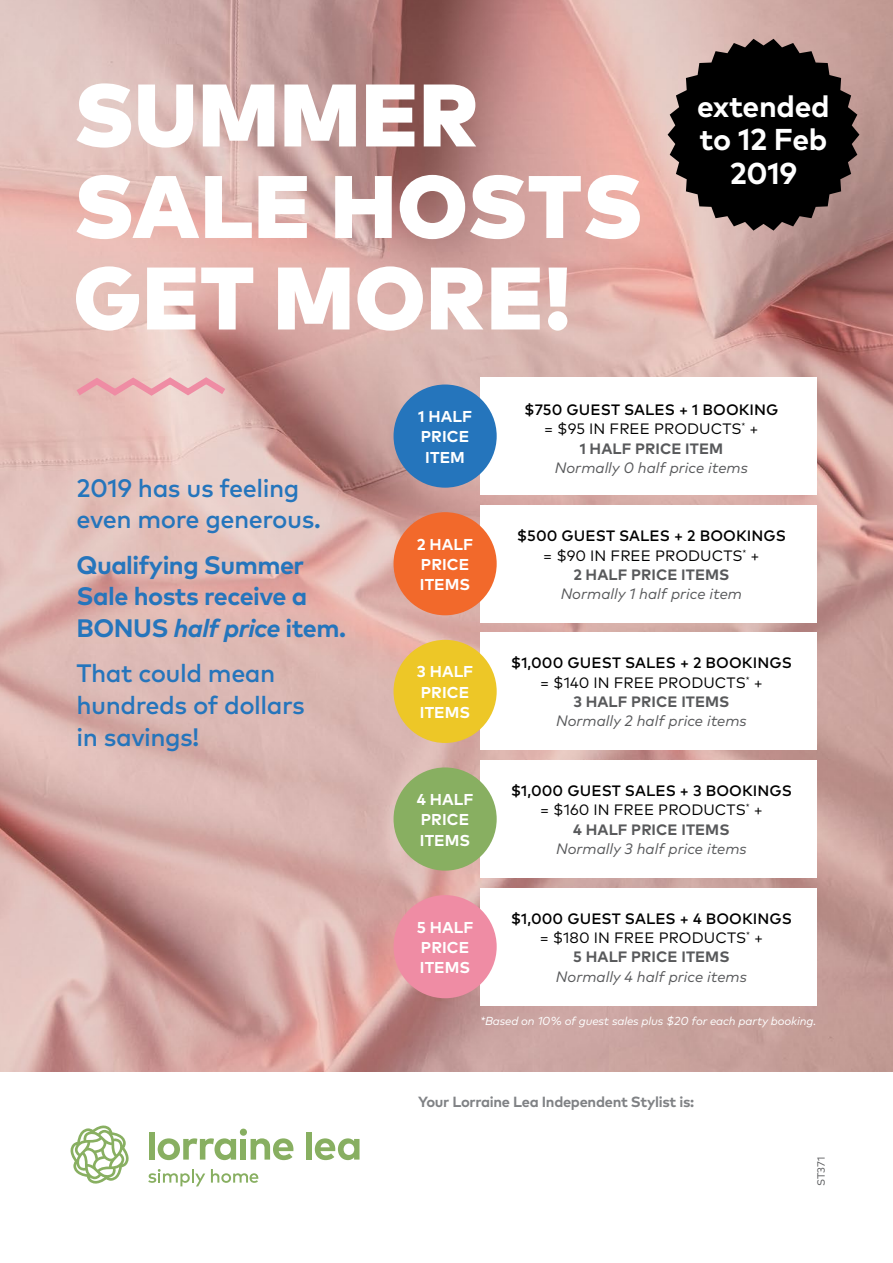
<style>
.page{position:relative;width:893px;height:1263px;background:#fff}
.page>*{position:absolute;margin:0;border:0;box-sizing:border-box;transform-origin:0 0}
.t1{font:900 88.5px/91.5px "Mark OT";letter-spacing:.015em;color:#fff}
.t2{font:700 30.15px/33.2px "Mark OT";letter-spacing:-.01em;color:#fff;text-align:center}
.t3{font:500 25.2px/31.5px "Mark OT";letter-spacing:-.02em;color:#2575bc}
.t4{font:700 25.2px/31.5px "Mark OT";letter-spacing:-.02em;color:#2575bc}
.t5{font:500 20.1px/24px "Mark OT";color:#fff;text-align:center}
.t6{font:700 15.75px/20.2px "Mark OT";letter-spacing:.005em;color:#fff}
.t7{font:500 15px/19.4px "Mark OT";letter-spacing:.005em;color:#000;text-align:center}
.t8{font:italic 15px "Mark OT";color:#58595b}
.t9{font:700 14.7px "Mark OT";letter-spacing:-.02em;color:#808285}
.t10{font:italic 11.7px "Mark OT";letter-spacing:-.01em;color:#fff}
.t11{font:10.5px "Mark OT";color:#58595b}
.s1{font-style:italic}
.s2{font-weight:400}
.s3{font-weight:700;color:#58595b}
</style>
<div class="page">
<img style="left:0;top:0;width:893px;height:1071px">
<div style="left:480px;top:377px;width:336px;height:118px;background:#fff"></div>
<div style="left:480px;top:505px;width:336px;height:118px;background:#fff"></div>
<div style="left:480px;top:632px;width:336px;height:118px;background:#fff"></div>
<div style="left:480px;top:760px;width:336px;height:118px;background:#fff"></div>
<div style="left:480px;top:888px;width:336px;height:117px;background:#fff"></div>
<div style="left:394px;top:384px;width:103px;height:104px;background:#2575bc;border-radius:50%"></div>
<div style="left:394px;top:512px;width:103px;height:103px;background:#f2692b;border-radius:50%"></div>
<div style="left:394px;top:640px;width:103px;height:103px;background:#edc727;border-radius:50%"></div>
<div style="left:394px;top:767px;width:103px;height:104px;background:#88af61;border-radius:50%"></div>
<div style="left:394px;top:895px;width:103px;height:103px;background:#ef8ca4;border-radius:50%"></div>
<div style="left:149px;top:1132px;width:5px;height:27px;background:#88af61"></div>
<svg style="left:158px;top:1138px;width:78px;height:22px"></svg>
<div style="left:241px;top:1139px;width:5px;height:20px;background:#88af61"></div>
<div style="left:240px;top:1128px;width:7px;height:8px;background:#88af61;border-radius:50%"></div>
<svg style="left:251px;top:1138px;width:42px;height:22px"></svg>
<div style="left:306px;top:1132px;width:6px;height:27px;background:#88af61"></div>
<svg style="left:315px;top:1138px;width:44px;height:22px"></svg>
<svg style="left:148px;top:1169px;width:57px;height:17px"></svg>
<svg style="left:211px;top:1169px;width:47px;height:14px"></svg>
<svg style="left:70px;top:1125px;width:59px;height:59px"></svg>
<svg style="left:70px;top:374px;width:162px;height:27px;background:#eab8b9"></svg>
<svg style="left:668px;top:39px;width:191px;height:192px;background:#372e2c"></svg>
<h1 class="t1" style="left:74px;top:67px;width:570px">SUMMER<br>SALE HOSTS<br>GET MORE!</h1>
<h2 class="t2" style="left:697px;top:89px;width:134px">extended to 12 Feb<br>2019</h2>
<h3 class="t5" style="left:731px;top:99px;width:51px">1 Jan</h3>
<h3 class="t5" style="left:721px;top:123px;width:72px">– 3 Feb<br>2019</h3>
<h3 class="t3" style="left:77px;top:471px;width:246px">2019 has us feeling even more generous.</h3>
<h3 class="t4" style="left:77px;top:548px;width:271px">Qualifying Summer<br>Sale hosts receive a<br>BONUS <span class="s1">half price</span> item.</h3>
<h3 class="t3" style="left:77px;top:657px;width:230px">That could mean hundreds of dollars in savings!</h3>
<p class="t6" style="left:418px;top:406px;width:56px">1 HALF<br>PRICE<br>ITEM</p>
<p class="t6" style="left:417px;top:533px;width:58px">2 HALF<br>PRICE<br>ITEMS</p>
<p class="t6" style="left:417px;top:661px;width:58px">3 HALF<br>PRICE<br>ITEMS</p>
<p class="t6" style="left:417px;top:789px;width:58px">4 HALF<br>PRICE<br>ITEMS</p>
<p class="t7" style="left:524px;top:400px;width:256px">$750 GUEST SALES + 1 BOOKING <span class="s2">= $95 IN FREE PRODUCTS</span><sup>*</sup> <span class="s2">+<br></span><span class="s3">1 HALF PRICE ITEM</span></p>
<p class="t8" style="left:555px;top:458px;width:195px">Normally 0 half price items</p>
<p class="t7" style="left:517px;top:526px;width:271px">$500 GUEST SALES + 2 BOOKINGS <span class="s2">= $90 IN FREE PRODUCTS</span><sup>*</sup> <span class="s2">+<br></span><span class="s3">2 HALF PRICE ITEMS</span></p>
<p class="t8" style="left:561px;top:585px;width:183px">Normally 1 half price item</p>
<p class="t7" style="left:511px;top:653px;width:283px">$1,000 GUEST SALES + 2 BOOKINGS <span class="s2">= $140 IN FREE PRODUCTS</span><sup>*</sup> <span class="s2">+<br></span><span class="s3">3 HALF PRICE ITEMS</span></p>
<p class="t8" style="left:556px;top:712px;width:192px">Normally 2 half price items</p>
<p class="t7" style="left:511px;top:781px;width:283px">$1,000 GUEST SALES + 3 BOOKINGS <span class="s2">= $160 IN FREE PRODUCTS</span><sup>*</sup> <span class="s2">+<br></span><span class="s3">4 HALF PRICE ITEMS</span></p>
<p class="t8" style="left:556px;top:839px;width:192px">Normally 3 half price items</p>
<p class="t6" style="left:417px;top:916px;width:58px">5 HALF<br>PRICE<br>ITEMS</p>
<p class="t7" style="left:511px;top:908px;width:283px">$1,000 GUEST SALES + 4 BOOKINGS <span class="s2">= $180 IN FREE PRODUCTS</span><sup>*</sup> <span class="s2">+<br></span><span class="s3">5 HALF PRICE ITEMS</span></p>
<p class="t8" style="left:556px;top:967px;width:193px">Normally 4 half price items</p>
<p class="t10" style="left:480px;top:1014px;width:338px">*Based on 10% of guest sales plus $20 for each party booking.</p>
<p class="t9" style="left:418px;top:1092px;width:278px">Your Lorraine Lea Independent Stylist is:</p>
<p class="t11" style="left:815px;top:1186px;width:31px;rotate:-90deg">ST371</p>
</div>
